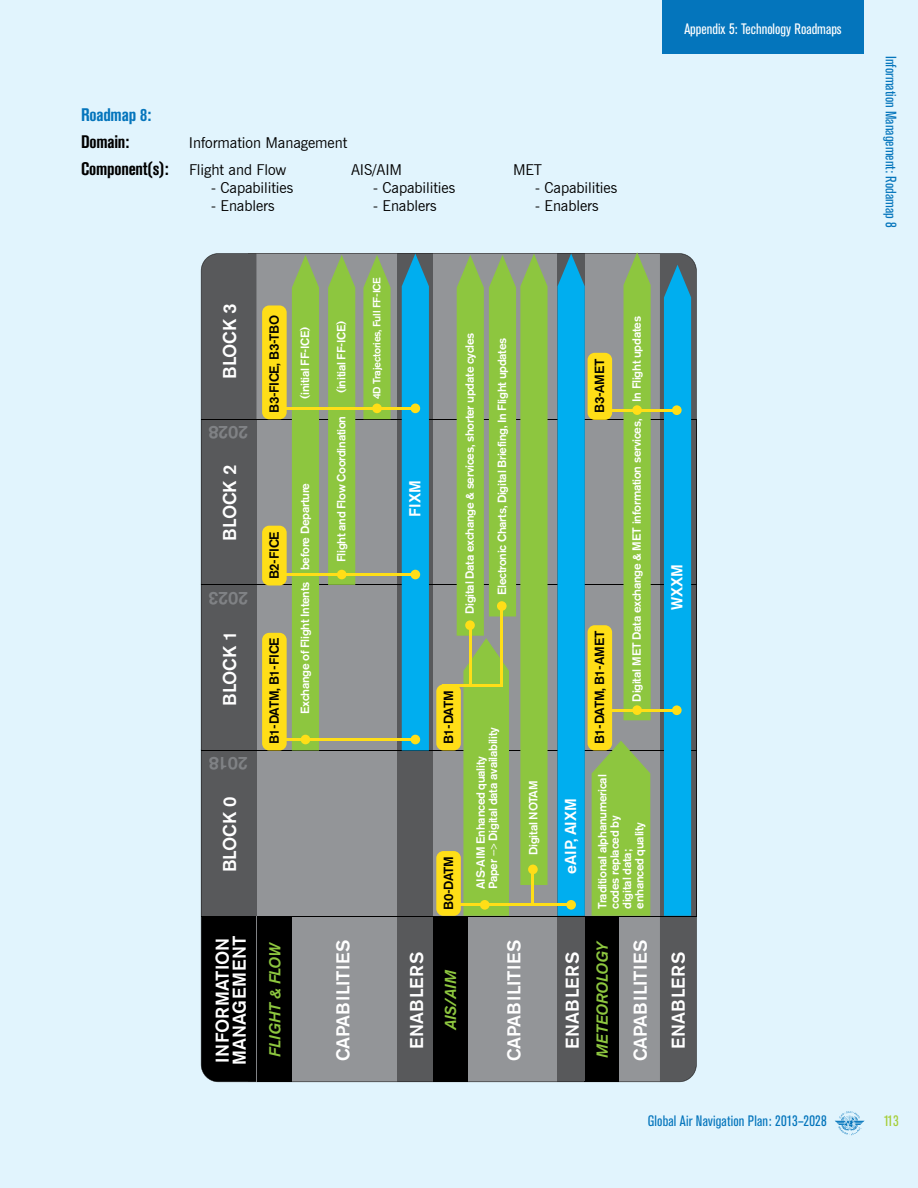
<style>
.page{position:relative;width:918px;height:1188px;background:#e1f4fd}
.page>*{position:absolute;margin:0;border:0;box-sizing:border-box;transform-origin:0 0}
.t1{font:500 18.45px/17.1px "Akzidenz Grotesk BE";color:#fff}
.t2{font:500 18.45px "Akzidenz Grotesk BE";letter-spacing:.02em;color:#fff}
.t3{font:500 18.45px "Akzidenz Grotesk BE";letter-spacing:-.025em;color:#808285}
.t4{font:700 condensed 18px "Akzidenz Grotesk BE";letter-spacing:-.01em;color:#000}
.t5{font:700 condensed 18px "Akzidenz Grotesk BE";letter-spacing:-.01em;color:#0475bc}
.t6{font:italic 500 15.75px "Akzidenz Grotesk BE";color:#8dc63f}
.t7{font:500 15.75px "Akzidenz Grotesk BE";letter-spacing:-.005em;color:#fff}
.t8{font:15px "News Gothic BT";letter-spacing:-.005em;color:#000}
.t9{font:condensed 15px "Akzidenz Grotesk BE";color:#0475bc}
.t10{font:condensed 15px "Akzidenz Grotesk BE";color:#fff}
.t11{font:condensed 15px "Akzidenz Grotesk BE";color:#a6ce39}
.t12{font:500 13.2px "Akzidenz Grotesk BE";letter-spacing:-.025em;color:#000}
.t13{font:500 11.85px/12.3px "Akzidenz Grotesk BE";letter-spacing:-.025em;color:#fff}
.t14{font:500 10.5px "Akzidenz Grotesk BE";letter-spacing:-.025em;color:#fff}
.s1{font-family:"Myriad Pro";font-weight:400}
</style>
<div class="page">
<svg style="left:835px;top:1111px;width:29px;height:24px"></svg>
<div style="left:662px;top:0;width:202px;height:54px;background:#0475bc"></div>
<svg style="left:257px;top:254px;width:403px;height:828px;background:#7d7f81"></svg>
<hr style="left:258px;top:1081px;width:34px;height:1px;background:#000">
<hr style="left:696px;top:750px;width:1px;height:166px;background:#101011">
<hr style="left:696px;top:585px;width:1px;height:165px;background:#101011">
<hr style="left:696px;top:419px;width:1px;height:166px;background:#101011">
<svg style="left:201px;top:254px;width:56px;height:828px;background:#464749"></svg>
<hr style="left:398px;top:254px;width:35px;height:1px;background:#101011">
<hr style="left:398px;top:1081px;width:35px;height:1px;background:#101011">
<hr style="left:433px;top:1081px;width:34px;height:1px;background:#000">
<hr style="left:585px;top:1081px;width:34px;height:1px;background:#000">
<svg style="left:558px;top:1081px;width:27px;height:1px"></svg>
<hr style="left:201px;top:916px;width:495px;height:1px;background:#000">
<hr style="left:201px;top:750px;width:495px;height:1px;background:#000">
<hr style="left:201px;top:585px;width:495px;height:1px;background:#000">
<hr style="left:201px;top:419px;width:495px;height:1px;background:#000">
<hr style="left:256px;top:916px;width:1px;height:166px;background:#808285">
<svg style="left:660px;top:254px;width:36px;height:828px;background:#258ab0"></svg>
<div style="left:402px;top:254px;width:27px;height:496px;background:#00aeef"></div>
<div style="left:558px;top:254px;width:27px;height:662px;background:#00aeef"></div>
<div style="left:292px;top:255px;width:27px;height:495px;background:#8dc63f"></div>
<svg style="left:328px;top:255px;width:27px;height:330px;background:#8dc343"></svg>
<svg style="left:363px;top:255px;width:28px;height:164px;background:#8dbf4a"></svg>
<div style="left:262px;top:633px;width:25px;height:117px;background:#ffde17;border-radius:7px"></div>
<div style="left:301px;top:735px;width:9px;height:9px;background:#ffde17;border-radius:50%"></div>
<hr style="left:273px;top:738px;width:32px;height:3px;background:#ffde17">
<div style="left:411px;top:735px;width:9px;height:9px;background:#ffde17;border-radius:50%"></div>
<hr style="left:305px;top:738px;width:114px;height:3px;background:#ffde17">
<svg style="left:457px;top:254px;width:91px;height:662px;background:#8ebc50"></svg>
<div style="left:436px;top:851px;width:25px;height:65px;background:#ffde17;border-radius:7px"></div>
<div style="left:480px;top:900px;width:10px;height:10px;background:#ffde17;border-radius:50%"></div>
<div style="left:528px;top:865px;width:10px;height:9px;background:#ffde17;border-radius:50%"></div>
<hr style="left:445px;top:904px;width:32px;height:2px;background:#ffde17">
<hr style="left:532px;top:873px;width:2px;height:32px;background:#ffde17">
<div style="left:465px;top:620px;width:10px;height:10px;background:#ffde17;border-radius:50%"></div>
<hr style="left:469px;top:628px;width:2px;height:58px;background:#ffde17">
<div style="left:497px;top:601px;width:10px;height:10px;background:#ffde17;border-radius:50%"></div>
<hr style="left:500px;top:609px;width:3px;height:77px;background:#ffde17">
<div style="left:566px;top:900px;width:10px;height:10px;background:#ffde17;border-radius:50%"></div>
<hr style="left:477px;top:904px;width:96px;height:2px;background:#ffde17">
<div style="left:262px;top:526px;width:25px;height:59px;background:#ffde17;border-radius:7px"></div>
<div style="left:337px;top:570px;width:10px;height:9px;background:#ffde17;border-radius:50%"></div>
<hr style="left:273px;top:573px;width:32px;height:3px;background:#ffde17">
<div style="left:411px;top:570px;width:9px;height:9px;background:#ffde17;border-radius:50%"></div>
<hr style="left:305px;top:573px;width:114px;height:3px;background:#ffde17">
<div style="left:262px;top:305px;width:25px;height:114px;background:#ffde17;border-radius:7px"></div>
<div style="left:372px;top:404px;width:10px;height:9px;background:#ffde17;border-radius:50%"></div>
<hr style="left:273px;top:407px;width:32px;height:3px;background:#ffde17">
<div style="left:411px;top:404px;width:9px;height:9px;background:#ffde17;border-radius:50%"></div>
<hr style="left:305px;top:407px;width:114px;height:3px;background:#ffde17">
<div style="left:436px;top:684px;width:25px;height:66px;background:#ffde17;border-radius:7px"></div>
<hr style="left:442px;top:684px;width:61px;height:3px;background:#ffde17">
<svg style="left:624px;top:252px;width:27px;height:468px;background:#8dc344"></svg>
<svg style="left:592px;top:741px;width:58px;height:175px;background:#8dc145"></svg>
<div style="left:672px;top:705px;width:10px;height:10px;background:#ffde17;border-radius:50%"></div>
<svg style="left:632px;top:705px;width:10px;height:10px"></svg>
<div style="left:588px;top:625px;width:24px;height:125px;background:#ffde17;border-radius:7px"></div>
<hr style="left:605px;top:709px;width:72px;height:3px;background:#ffde17">
<svg style="left:672px;top:405px;width:10px;height:10px"></svg>
<svg style="left:632px;top:405px;width:10px;height:10px"></svg>
<div style="left:588px;top:353px;width:24px;height:67px;background:#ffde17;border-radius:7px"></div>
<hr style="left:605px;top:409px;width:72px;height:3px;background:#ffde17">
<p class="t10" style="left:684px;top:20px;width:159px">Appendix 5: Technology Roadmaps</p>
<h2 class="t5" style="left:81px;top:104px;width:72px">Roadmap 8:</h2>
<h2 class="t4" style="left:81px;top:131px;width:50px">Domain:</h2>
<p class="t8" style="left:189px;top:133px;width:160px">Information Management</p>
<h2 class="t4" style="left:81px;top:158px;width:89px">Component(s):</h2>
<p class="t8" style="left:189px;top:160px;width:99px">Flight and Flow</p>
<p class="t8" style="left:351px;top:160px;width:53px">AIS/AIM</p>
<p class="t8" style="left:513px;top:160px;width:31px">MET</p>
<p class="t8" style="left:211px;top:178px;width:84px">- Capabilities</p>
<p class="t8" style="left:373px;top:178px;width:84px">- Capabilities</p>
<p class="t8" style="left:535px;top:178px;width:84px">- Capabilities</p>
<p class="t8" style="left:211px;top:196px;width:65px">- Enablers</p>
<p class="t8" style="left:373px;top:196px;width:65px">- Enablers</p>
<p class="t8" style="left:535px;top:196px;width:65px">- Enablers</p>
<h1 class="t1" style="left:221px;top:379px;width:77px;rotate:-90deg">BLOCK 3</h1>
<h1 class="t3" style="left:248px;top:444px;width:41px;rotate:-180deg">2028</h1>
<h1 class="t1" style="left:221px;top:541px;width:77px;rotate:-90deg">BLOCK 2</h1>
<h1 class="t3" style="left:248px;top:610px;width:41px;rotate:-180deg">2023</h1>
<h1 class="t1" style="left:221px;top:706px;width:77px;rotate:-90deg">BLOCK 1</h1>
<h1 class="t3" style="left:248px;top:775px;width:41px;rotate:-180deg">2018</h1>
<h1 class="t1" style="left:221px;top:872px;width:77px;rotate:-90deg">BLOCK 0</h1>
<p class="t12" style="left:266px;top:413px;width:100px;rotate:-90deg">B3-FICE, B3-TBO</p>
<p class="t13" style="left:299px;top:399px;width:74px;rotate:-90deg">(initial FF-ICE)</p>
<p class="t12" style="left:266px;top:579px;width:49px;rotate:-90deg">B2-FICE</p>
<p class="t12" style="left:266px;top:744px;width:108px;rotate:-90deg">B1-DATM, B1-FICE</p>
<p class="t13" style="left:299px;top:714px;width:232px;rotate:-90deg">Exchange of Flight Intents before Departure</p>
<p class="t14" style="left:370px;top:399px;width:124px;rotate:-90deg">4D Trajectories, Full FF-ICE</p>
<p class="t13" style="left:335px;top:393px;width:74px;rotate:-90deg">(initial FF-ICE)</p>
<p class="t13" style="left:464px;top:614px;width:283px;rotate:-90deg">Digital Data exchange &amp; services, shorter update cycles</p>
<p class="t13" style="left:496px;top:595px;width:259px;rotate:-90deg">Electronic Charts, Digital Briefing, In Flight updates</p>
<p class="t13" style="left:335px;top:562px;width:148px;rotate:-90deg">Flight and Flow Coordination</p>
<h3 class="t7" style="left:405px;top:517px;width:38px;rotate:-90deg">FIXM</h3>
<p class="t12" style="left:440px;top:744px;width:55px;rotate:-90deg">B1-DATM</p>
<p class="t12" style="left:440px;top:910px;width:55px;rotate:-90deg">B0-DATM</p>
<p class="t13" style="left:474px;top:889px;width:164px;rotate:-90deg">AIS-AIM Enhanced quality<br>Paper <span class="s1">--&gt;</span> Digital data availability</p>
<p class="t13" style="left:527px;top:855px;width:76px;rotate:-90deg">Digital NOTAM</p>
<h3 class="t7" style="left:561px;top:874px;width:77px;rotate:-90deg">eAIP, AIXM</h3>
<p class="t12" style="left:592px;top:413px;width:56px;rotate:-90deg">B3-AMET</p>
<p class="t12" style="left:592px;top:744px;width:115px;rotate:-90deg">B1-DATM, B1-AMET</p>
<p class="t13" style="left:630px;top:402px;width:87px;rotate:-90deg">In Flight updates</p>
<p class="t13" style="left:630px;top:702px;width:284px;rotate:-90deg">Digital MET Data exchange &amp; MET information services,</p>
<p class="t13" style="left:596px;top:909px;width:136px;rotate:-90deg">Traditional alphanumerical codes replaced by<br>digital data;<br>enhanced quality</p>
<h3 class="t7" style="left:667px;top:610px;width:47px;rotate:-90deg">WXXM</h3>
<h1 class="t1" style="left:214px;top:1065px;width:131px;rotate:-90deg">INFORMATION<br>MANAGEMENT</h1>
<h3 class="t6" style="left:266px;top:1057px;width:116px;rotate:-90deg">FLIGHT &amp; FLOW</h3>
<h1 class="t1" style="left:334px;top:1061px;width:123px;rotate:-90deg">CAPABILITIES</h1>
<h1 class="t2" style="left:405px;top:1049px;width:98px;rotate:-90deg">ENABLERS</h1>
<h3 class="t6" style="left:442px;top:1030px;width:62px;rotate:-90deg">AIS/AIM</h3>
<h1 class="t1" style="left:505px;top:1061px;width:123px;rotate:-90deg">CAPABILITIES</h1>
<h1 class="t1" style="left:632px;top:1061px;width:123px;rotate:-90deg">CAPABILITIES</h1>
<h3 class="t6" style="left:593px;top:1058px;width:119px;rotate:-90deg">METEOROLOGY</h3>
<h1 class="t2" style="left:561px;top:1049px;width:98px;rotate:-90deg">ENABLERS</h1>
<h1 class="t2" style="left:667px;top:1049px;width:98px;rotate:-90deg">ENABLERS</h1>
<p class="t9" style="left:899px;top:56px;width:174px;rotate:90deg">Information Management: Rodamap 8</p>
<p class="t9" style="left:648px;top:1112px;width:180px">Global Air Navigation Plan: 2013–2028</p>
<p class="t11" style="left:884px;top:1112px;width:17px">113</p>
</div>
